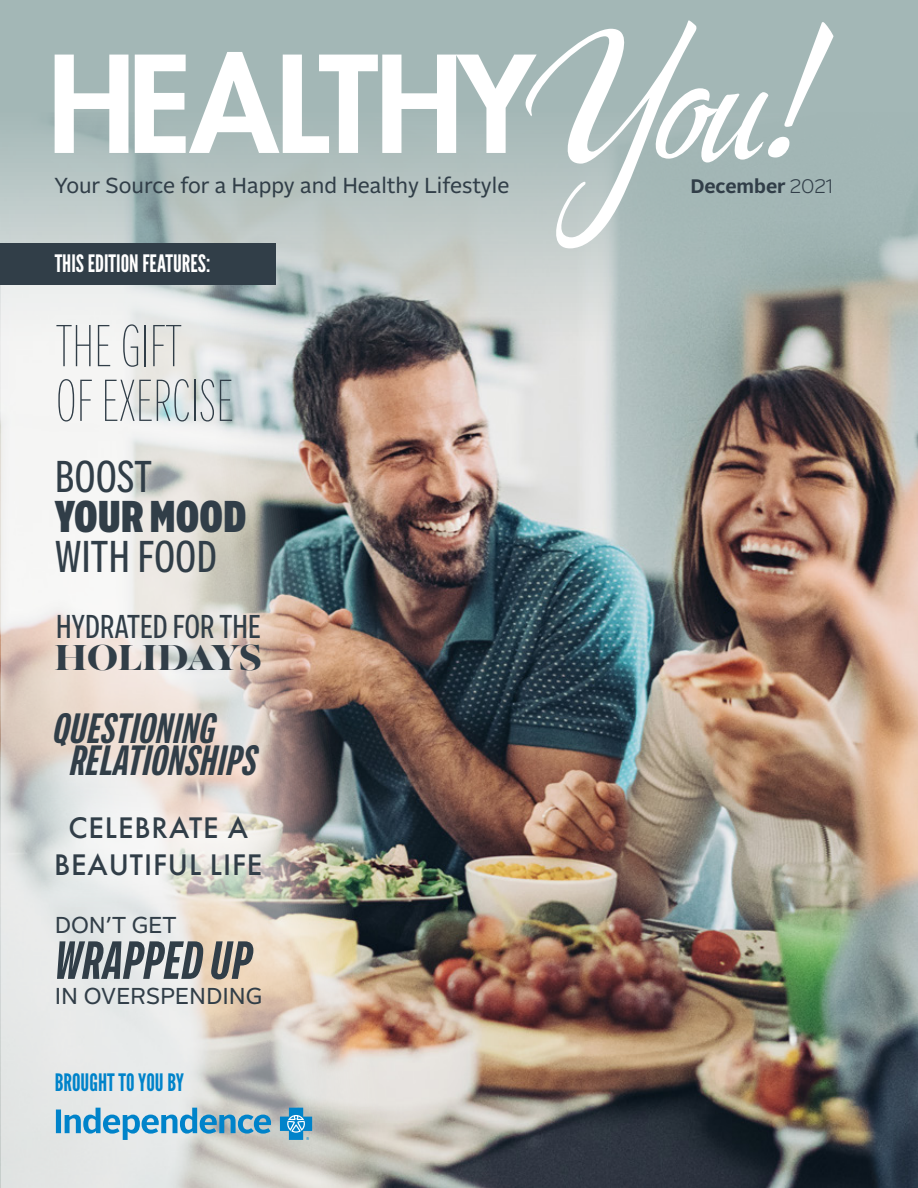
<style>
.page{position:relative;width:918px;height:1188px;background:#a3b7b6}
.page>*{position:absolute;margin:0;border:0;box-sizing:border-box;transform-origin:0 0}
.t1{font:100 58.95px/54.8px "Alrightv 2 Compressed LP Ex";color:#313e48}
.t2{font:italic 700 53.55px "Alrightv 2 Compressed LP";color:#313e48}
.t3{font:44.4px "Alrightv 2 Condensed LP";color:#313e48}
.t4{font:900 44.4px "Alrightv 2 Condensed LP";color:#313e48}
.t5{font:italic 700 42.3px/31.5px "Alrightv 2 Compressed LP";color:#313e48}
.t6{font:800 40.35px "Majesti Banner";letter-spacing:-.02em;color:#313e48}
.t7{font:33px "Alrightv 2 Condensed LP";letter-spacing:-.01em;color:#313e48}
.t8{font:500 30.9px "Futura PT";letter-spacing:.03em;color:#313e48}
.t9{font:24px "League Gothic";color:#fff}
.t10{font:24px "League Gothic";color:#0083ca}
.t11{font:22.95px "Alrightv 2 Normal LP";color:#313e48}
.t12{font:21.6px "Alrightv 2 Normal LP";color:#313e48}
.t13{font:700 19.5px "Alrightv 2 Normal LP";color:#313e48}
.s1{font-weight:300}
</style>
<div class="page">
<img style="left:0;top:112px;width:918px;height:1076px">
<img style="left:1px;top:284px;width:434px;height:904px">
<div style="left:14px;top:774px;width:290px;height:144px;background:#fff;opacity:.52"></div>
<svg style="left:55px;top:52px;width:469px;height:101px"></svg>
<div style="left:0;top:243px;width:275px;height:41px;background:#313e48"></div>
<svg style="left:524px;top:20px;width:310px;height:228px"></svg>
<svg style="left:56px;top:1108px;width:256px;height:32px;background:#88b9d2"></svg>
<p class="t12" style="left:54px;top:170px;width:457px">Your Source for a Happy and Healthy Lifestyle</p>
<p class="t13" style="left:690px;top:172px;width:145px">December <span class="s1">2021</span></p>
<p class="t9" style="left:55px;top:249px;width:157px">THIS EDITION FEATURES:</p>
<p class="t1" style="left:56px;top:316px;width:179px">THE GIFT<br>OF EXERCISE</p>
<p class="t3" style="left:55px;top:445px;width:99px">BOOST</p>
<p class="t4" style="left:55px;top:483px;width:193px">YOUR MOOD</p>
<p class="t3" style="left:55px;top:525px;width:164px">WITH FOOD</p>
<p class="t7" style="left:56px;top:603px;width:207px">HYDRATED FOR THE</p>
<p class="t6" style="left:54px;top:632px;width:210px">HOLIDAYS</p>
<p class="t5" style="left:67px;top:710px;width:201px;text-indent:-16px">QUESTIONING<br>RELATIONSHIPS</p>
<p class="t8" style="left:68px;top:809px;width:181px">CELEBRATE A</p>
<p class="t8" style="left:54px;top:846px;width:210px">BEAUTIFUL LIFE</p>
<p class="t11" style="left:55px;top:909px;width:123px">DON’T GET</p>
<p class="t2" style="left:55px;top:922px;width:199px">WRAPPED UP</p>
<p class="t11" style="left:55px;top:980px;width:209px">IN OVERSPENDING</p>
<p class="t10" style="left:55px;top:1068px;width:131px">BROUGHT TO YOU BY</p>
</div>
